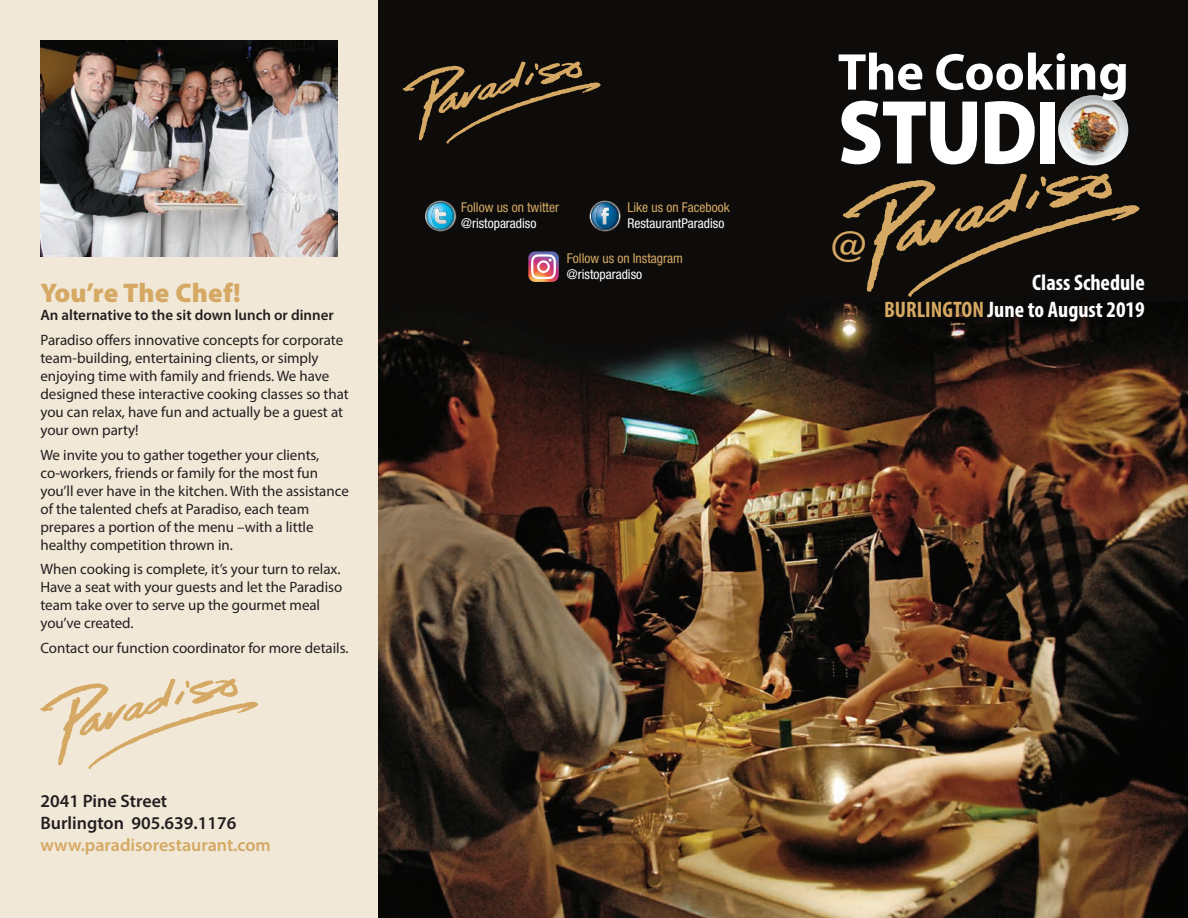
<style>
.page{position:relative;width:1188px;height:918px;background:#fff}
.page>*{position:absolute;margin:0;border:0;box-sizing:border-box;transform-origin:0 0}
.t1{font:900 91.8px "Myriad Pro";letter-spacing:-.025em;color:#fff;scale:.88 1}
.t2{font:700 52.2px "Myriad Pro";color:#fff}
.t3{font:600 36px "Avant Garde IT Cby BT";color:#d5a863}
.t4{font:900 27px "Myriad Pro";letter-spacing:.01em;color:#d5a863}
.t5{font:700 condensed 22.5px "Myriad Pro";color:#fff}
.t6{font:600 18px/21.6px "Myriad Pro";color:#231f20}
.t7{font:15px/18px "Myriad Pro";letter-spacing:-.005em;color:#231f20}
.t8{font:600 15px "Myriad Pro";color:#231f20}
.t9{font:condensed 13.5px "Helvetica Neue";color:#d5a863}
.t10{font:condensed 13.5px "Helvetica Neue";color:#fff}
.s1{color:#d5a863}
</style>
<div class="page">
<img style="left:378px;top:0;width:810px;height:918px">
<div style="left:0;top:0;width:378px;height:918px;background:#f1e8d7"></div>
<img style="left:1058px;top:95px;width:70px;height:70px;border-radius:35px">
<svg style="left:843px;top:173px;width:297px;height:124px;background:#2e2619"></svg>
<svg style="left:403px;top:61px;width:198px;height:83px;background:#2e2619"></svg>
<img style="left:425px;top:201px;width:13px;height:28px">
<img style="left:426px;top:202px;width:1px;height:27px">
<svg style="left:427px;top:202px;width:29px;height:29px"></svg>
<img style="left:589px;top:201px;width:19px;height:28px">
<img style="left:590px;top:201px;width:12px;height:28px">
<svg style="left:591px;top:202px;width:30px;height:29px"></svg>
<img style="left:40px;top:40px;width:298px;height:216px">
<svg style="left:528px;top:251px;width:31px;height:31px"></svg>
<svg style="left:40px;top:679px;width:218px;height:90px"></svg>
<p class="t4" style="left:40px;top:278px;width:202px">You’re The Chef!</p>
<p class="t8" style="left:40px;top:306px;width:295px">An alternative to the sit down lunch or dinner</p>
<p class="t7" style="left:40px;top:331px;width:310px">Paradiso offers innovative concepts for corporate team-building, entertaining clients, or simply enjoying time with family and friends. We have designed these interactive cooking classes so that you can relax, have fun and actually be a guest at your own party!</p>
<p class="t7" style="left:40px;top:445px;width:310px">We invite you to gather together your clients, co-workers, friends or family for the most fun you’ll ever have in the kitchen. With the assistance of the talented chefs at Paradiso, each team prepares a portion of the menu –with a little healthy competition thrown in.</p>
<p class="t7" style="left:40px;top:560px;width:303px">When cooking is complete, it’s your turn to relax.<br>Have a seat with your guests and let the Paradiso team take over to serve up the gourmet meal you’ve created.</p>
<p class="t7" style="left:40px;top:639px;width:310px">Contact our function coordinator for more details.</p>
<p class="t6" style="left:40px;top:790px;width:232px">2041 Pine Street<br>Burlington 905.639.1176 <span class="s1">www.paradisorestaurant.com</span></p>
<p class="t9" style="left:461px;top:199px;width:99px">Follow us on twitter</p>
<p class="t10" style="left:461px;top:216px;width:77px">@ristoparadiso</p>
<p class="t9" style="left:628px;top:199px;width:104px">Like us on Facebook</p>
<p class="t10" style="left:628px;top:216px;width:98px">RestaurantParadiso</p>
<p class="t9" style="left:567px;top:250px;width:117px">Follow us on Instagram</p>
<p class="t10" style="left:567px;top:266px;width:77px">@ristoparadiso</p>
<h2 class="t2" style="left:838px;top:38px;width:293px">The Cooking</h2>
<h1 class="t1" style="left:838px;top:80px;width:254px">STUDI</h1>
<h3 class="t3" style="left:831px;top:222px;width:37px">@</h3>
<p class="t5" style="left:1032px;top:268px;width:114px">Class Schedule</p>
<p class="t5" style="left:884px;top:295px;width:262px"><span class="s1">BURLINGTON</span> June to August 2019</p>
</div>
